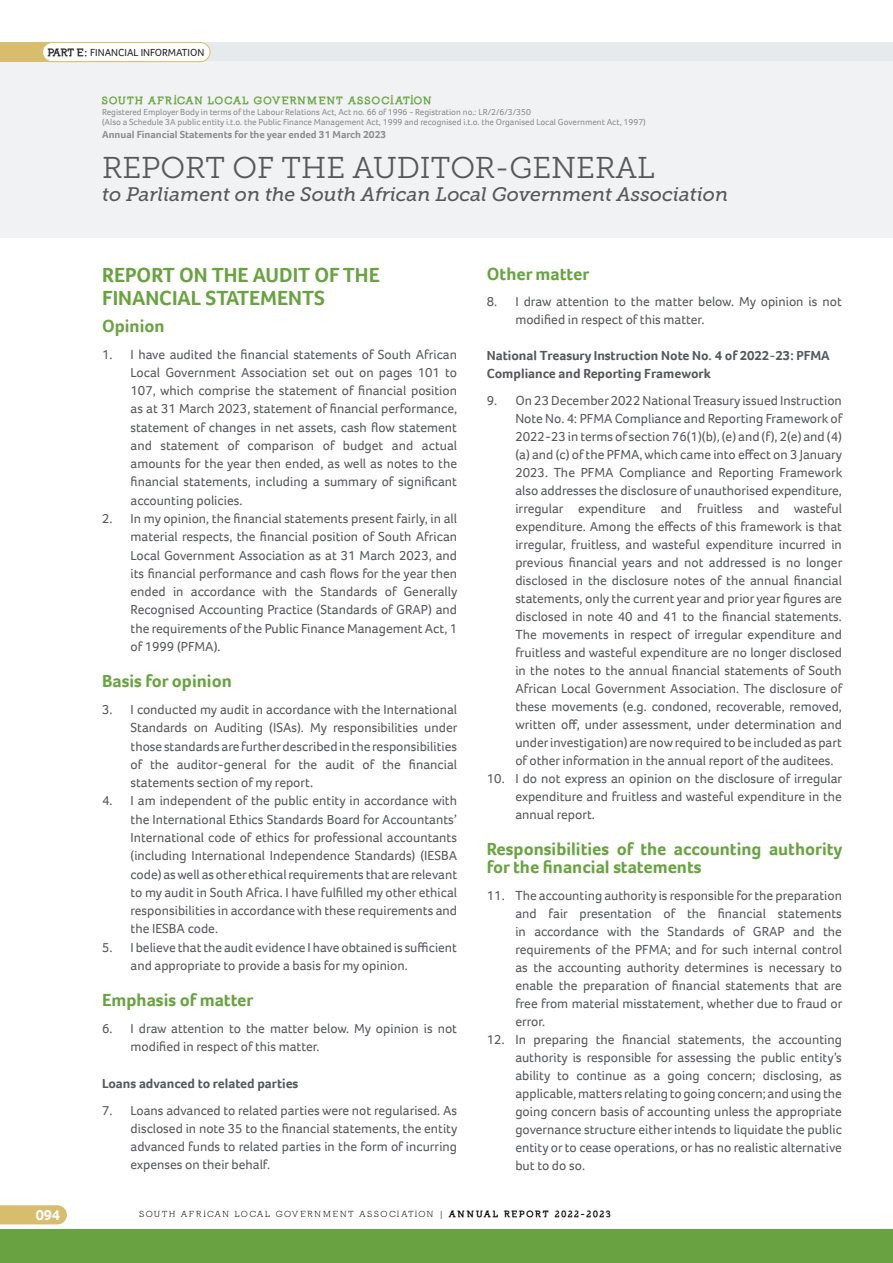
<style>
.page{position:relative;width:893px;height:1263px;background:#fff}
.page>*{position:absolute;margin:0;border:0;box-sizing:border-box;transform-origin:0 0}
.t1{font:30px "Museo Slab 300";color:#57585a}
.t2{font:700 21px/23px "Foco";color:#69a341}
.t3{font:italic 19.5px "Museo Slab 500";color:#57585a}
.t4{font:700 18px/18px "Foco";color:#69a341}
.t5{font:700 15px "Foco";color:#fff}
.t6{font:13.5px/18px "Foco";color:#57585a;text-align:justify}
.t7{font:700 13.5px/18px "Foco";color:#57585a}
.t8{font:700 10.5px "Foco";color:#8b8d90}
.t9{font:900 10.5px "Nilland";letter-spacing:.1em;color:#69a341}
.t10{font:10.5px "Foco";color:#231f20}
.t11{font:9px/10.8px "Foco";color:#8b8d90}
.t12{font:9px "Nilland";letter-spacing:.2em;color:#000}
.s1{font-family:"Nilland";font-weight:900}
.s2{font-weight:900}
</style>
<div class="page">
<div style="left:0;top:42px;width:893px;height:19px;background:#e7eaed"></div>
<div style="left:0;top:61px;width:893px;height:176px;background:#f0f2f3"></div>
<div style="left:0;top:42px;width:148px;height:20px;background:#d8bd6e"></div>
<div style="left:43px;top:43px;width:167px;height:19px;background:#fff;border-radius:10px"></div>
<div style="left:42px;top:42px;width:168px;height:20px;border:1px solid #d8bd6e;border-radius:10px"></div>
<div style="left:0;top:1230px;width:893px;height:33px;background:#69a341"></div>
<svg style="left:0;top:1205px;width:67px;height:19px"></svg>
<p class="t10" style="left:48px;top:45px;width:157px"><span class="s1">PART E:</span> FINANCIAL INFORMATION</p>
<p class="t9" style="left:102px;top:94px;width:331px">SOUTH AFRICAN LOCAL GOVERNMENT ASSOCIATION</p>
<p class="t11" style="left:102px;top:106px;width:545px">Registered Employer Body in terms of the Labour Relations Act, Act no. 66 of 1996 - Registration no.: LR/2/6/3/350<br>(Also a Schedule 3A public entity i.t.o. the Public Finance Management Act, 1999 and recognised i.t.o. the Organised Local Government Act, 1997)</p>
<p class="t8" style="left:102px;top:128px;width:286px">Annual Financial Statements for the year ended 31 March 2023</p>
<h1 class="t1" style="left:102px;top:151px;width:554px">REPORT OF THE AUDITOR-GENERAL</h1>
<h3 class="t3" style="left:102px;top:184px;width:628px">to Parliament on the South African Local Government Association</h3>
<p class="t5" style="left:36px;top:1205px;width:26px">094</p>
<h2 class="t2" style="left:102px;top:263px;width:279px">REPORT ON THE AUDIT OF THE<br>FINANCIAL STATEMENTS</h2>
<h3 class="t4" style="left:102px;top:317px;width:64px">Opinion</h3>
<p class="t6" style="left:131px;top:345px;width:328px;text-indent:-28px">1. I have audited the financial statements of South African Local Government Association set out on pages 101 to 107, which comprise the statement of financial position as at 31 March 2023, statement of financial performance, statement of changes in net assets, cash flow statement and statement of comparison of budget and actual amounts for the year then ended, as well as notes to the financial statements, including a summary of significant accounting policies.</p>
<p class="t6" style="left:131px;top:509px;width:328px;text-indent:-29px">2. In my opinion, the financial statements present fairly, in all material respects, the financial position of South African Local Government Association as at 31 March 2023, and its financial performance and cash flows for the year then ended in accordance with the Standards of Generally Recognised Accounting Practice (Standards of GRAP) and the requirements of the Public Finance Management Act, 1 of 1999 (PFMA).</p>
<h3 class="t4" style="left:102px;top:672px;width:131px">Basis for opinion</h3>
<p class="t6" style="left:131px;top:700px;width:328px;text-indent:-28px">3. I conducted my audit in accordance with the International Standards on Auditing (ISAs). My responsibilities under those standards are further described in the responsibilities of the auditor-general for the audit of the financial statements section of my report.</p>
<p class="t6" style="left:131px;top:791px;width:328px;text-indent:-28px">4. I am independent of the public entity in accordance with the International Ethics Standards Board for Accountants’ International code of ethics for professional accountants (including International Independence Standards) (IESBA code) as well as other ethical requirements that are relevant to my audit in South Africa. I have fulfilled my other ethical responsibilities in accordance with these requirements and the IESBA code.</p>
<p class="t6" style="left:131px;top:938px;width:328px;text-indent:-28px">5. I believe that the audit evidence I have obtained is sufficient and appropriate to provide a basis for my opinion.</p>
<h3 class="t4" style="left:102px;top:991px;width:153px">Emphasis of matter</h3>
<p class="t6" style="left:131px;top:1019px;width:328px;text-indent:-28px">6. I draw attention to the matter below. My opinion is not modified in respect of this matter.</p>
<p class="t7" style="left:102px;top:1074px;width:198px">Loans advanced to related parties</p>
<p class="t6" style="left:131px;top:1101px;width:328px;text-indent:-28px">7. Loans advanced to related parties were not regularised. As disclosed in note 35 to the financial statements, the entity advanced funds to related parties in the form of incurring expenses on their behalf.</p>
<h3 class="t4" style="left:487px;top:265px;width:104px">Other matter</h3>
<p class="t6" style="left:515px;top:293px;width:328px;text-indent:-28px">8. I draw attention to the matter below. My opinion is not modified in respect of this matter.</p>
<p class="t7" style="left:487px;top:347px;width:344px">National Treasury Instruction Note No. 4 of 2022-23: PFMA<br>Compliance and Reporting Framework</p>
<p class="t6" style="left:515px;top:391px;width:328px;text-indent:-28px">9. On 23 December 2022 National Treasury issued Instruction Note No. 4: PFMA Compliance and Reporting Framework of 2022-23 in terms of section 76(1)(b), (e) and (f), 2(e) and (4) (a) and (c) of the PFMA, which came into effect on 3 January 2023. The PFMA Compliance and Reporting Framework also addresses the disclosure of unauthorised expenditure, irregular expenditure and fruitless and wasteful expenditure. Among the effects of this framework is that irregular, fruitless, and wasteful expenditure incurred in previous financial years and not addressed is no longer disclosed in the disclosure notes of the annual financial statements, only the current year and prior year figures are disclosed in note 40 and 41 to the financial statements.<br>The movements in respect of irregular expenditure and fruitless and wasteful expenditure are no longer disclosed in the notes to the annual financial statements of South African Local Government Association. The disclosure of these movements (e.g. condoned, recoverable, removed, written off, under assessment, under determination and under investigation) are now required to be included as part of other information in the annual report of the auditees.</p>
<p class="t6" style="left:515px;top:769px;width:328px;text-indent:-28px">10. I do not express an opinion on the disclosure of irregular expenditure and fruitless and wasteful expenditure in the annual report.</p>
<h3 class="t4" style="left:487px;top:840px;width:357px">Responsibilities of the accounting authority for the financial statements</h3>
<p class="t6" style="left:515px;top:886px;width:328px;text-indent:-28px">11. The accounting authority is responsible for the preparation and fair presentation of the financial statements in accordance with the Standards of GRAP and the requirements of the PFMA; and for such internal control as the accounting authority determines is necessary to enable the preparation of financial statements that are free from material misstatement, whether due to fraud or error.</p>
<p class="t6" style="left:515px;top:1030px;width:328px;text-indent:-29px">12. In preparing the financial statements, the accounting authority is responsible for assessing the public entity’s ability to continue as a going concern; disclosing, as applicable, matters relating to going concern; and using the going concern basis of accounting unless the appropriate governance structure either intends to liquidate the public entity or to cease operations, or has no realistic alternative but to do so.</p>
<p class="t12" style="left:139px;top:1209px;width:473px">SOUTH AFRICAN LOCAL GOVERNMENT ASSOCIATION | <span class="s2">ANNUAL REPORT 2022-2023</span></p>
</div>
